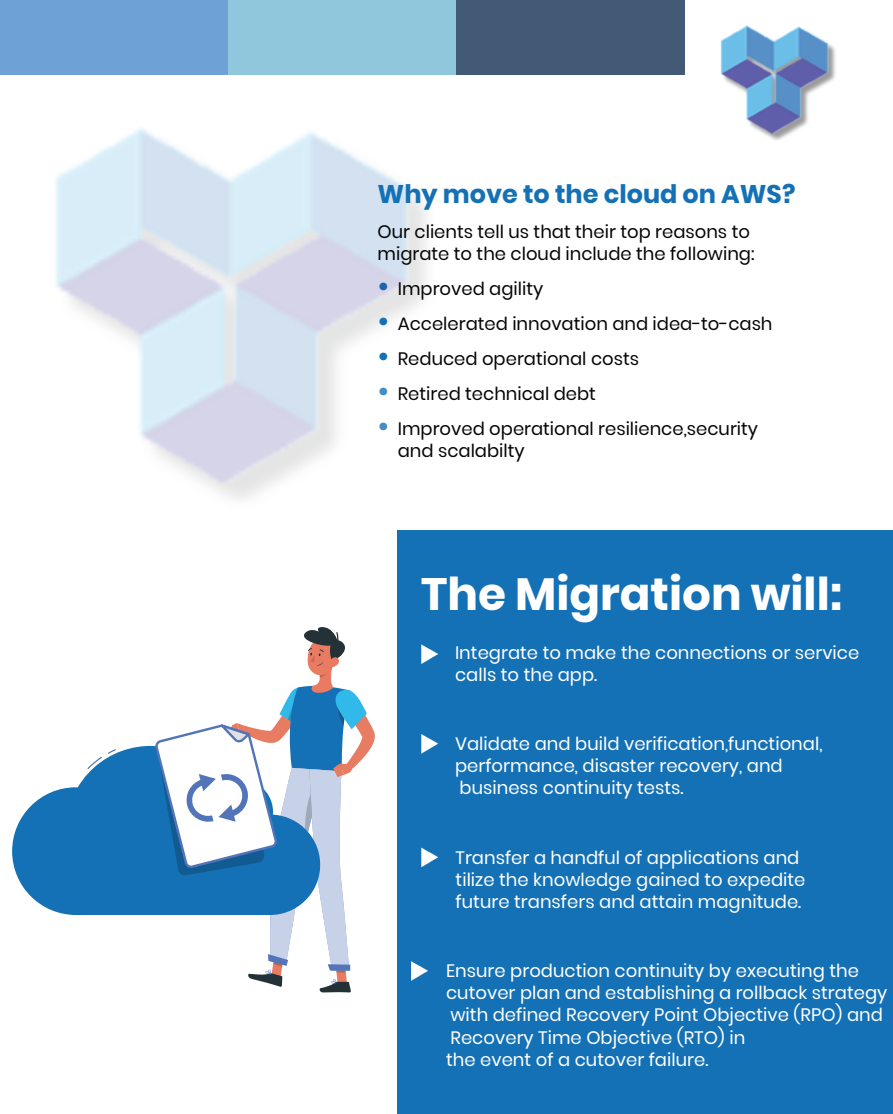
<style>
.page{position:relative;width:893px;height:1114px;background:#fff}
.page>*{position:absolute;margin:0;border:0;box-sizing:border-box;transform-origin:0 0}
.t1{font:700 45.3px "Poppins";color:#fff}
.t2{font:700 25.5px/35.1px "Poppins";color:#1471b5}
.t3{font:18px/22.2px "Poppins";color:#fff}
.t4{font:18px/35.1px "Poppins";color:#050605}
.s1{font-weight:700;font-size:25.5px;color:#1471b5}
</style>
<div class="page">
<img style="left:55px;top:25px;width:781px;height:1089px">
<div style="left:0;top:0;width:228px;height:75px;background:#6ea2d6"></div>
<div style="left:228px;top:0;width:229px;height:75px;background:#90c7dd"></div>
<div style="left:457px;top:0;width:228px;height:75px;background:#435a76"></div>
<div style="left:398px;top:530px;width:495px;height:584px;background:#1471b5"></div>
<svg style="left:421px;top:644px;width:17px;height:20px"></svg>
<svg style="left:421px;top:734px;width:17px;height:19px"></svg>
<svg style="left:421px;top:847px;width:17px;height:20px"></svg>
<svg style="left:411px;top:961px;width:17px;height:19px"></svg>
<svg style="left:12px;top:734px;width:143px;height:181px;fill:#1471b5"></svg>
<svg style="left:155px;top:624px;width:220px;height:368px"></svg>
<h2 class="t2" style="left:378px;top:177px;width:419px">Why move to the cloud on AWS?</h2>
<p class="t4" style="left:378px;top:221px;width:378px;line-height:21.6px">Our clients tell us that their top reasons to migrate to the cloud include the following:</p>
<p class="t4" style="left:398px;top:271px;width:147px">Improved agility</p>
<p class="t4" style="left:378px;top:306px;width:396px"><span class="s1">•</span> Accelerated innovation and idea-to-cash</p>
<p class="t4" style="left:398px;top:341px;width:362px;text-indent:-20px"><span class="s1">•</span> Reduced operational costs<br>Retired technical debt<br>Improved operational resilience,security</p>
<p class="t4" style="left:398px;top:433px;width:128px">and scalabilty</p>
<h2 class="t2" style="left:378px;top:268px;width:13px">•</h2>
<h2 class="t2" style="left:378px;top:374px;width:13px">• •</h2>
<h1 class="t1" style="left:421px;top:568px;width:423px">The Migration will:</h1>
<p class="t3" style="left:455px;top:641px;width:406px">Integrate to make the connections or service calls to the app.</p>
<p class="t3" style="left:455px;top:732px;width:369px">Validate and build verification,functional, performance, disaster recovery, and business continuity tests.</p>
<p class="t3" style="left:456px;top:846px;width:351px">Transfer a handful of applications and tilize the knowledge gained to expedite future transfers and attain magnitude.</p>
<p class="t3" style="left:446px;top:959px;width:443px">Ensure production continuity by executing the cutover plan and establishing a rollback strategy with defined Recovery Point Objective (RPO) and Recovery Time Objective (RTO) in<br>the event of a cutover failure.</p>
</div>
